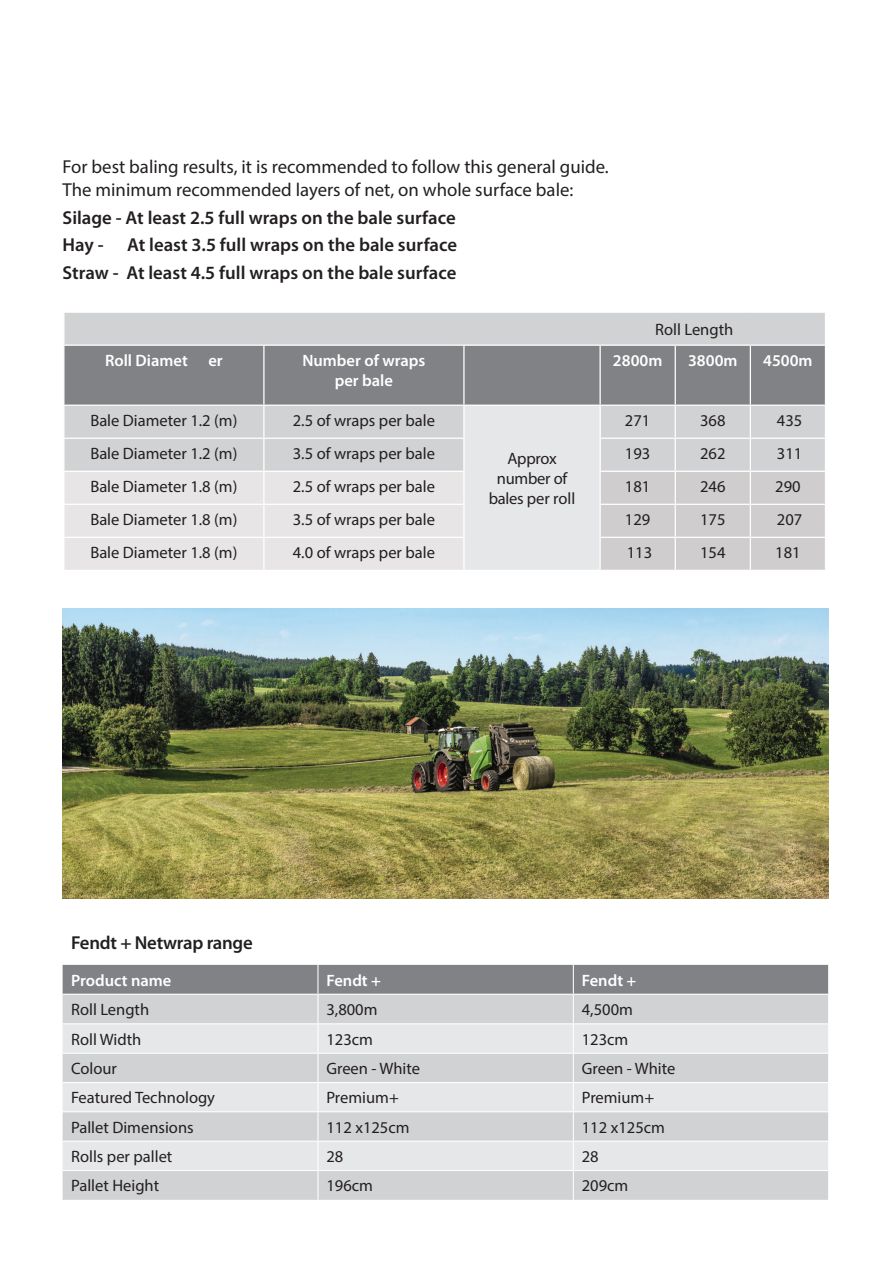
<style>
.page{position:relative;width:895px;height:1261px;background:#fff}
.page>*{position:absolute;margin:0;border:0;box-sizing:border-box;transform-origin:0 0}
.t1{font:600 18.75px "Myriad Pro";color:#231f20}
.t2{font:18.75px "Myriad Pro";color:#231f20}
.t3{font:16.5px "Myriad Pro";color:#231f20}
.t4{font:600 16.5px "Myriad Pro";color:#fff}
</style>
<div class="page">
<svg style="left:63px;top:965px;width:765px;height:234px;background:#d0d1d3"></svg>
<div style="left:64px;top:313px;width:760px;height:158px;background:#d1d2d4"></div>
<div style="left:64px;top:346px;width:760px;height:58px;background:#808285"></div>
<div style="left:463px;top:405px;width:137px;height:165px;background:#e6e7e9"></div>
<div style="left:600px;top:472px;width:224px;height:98px;background:#cfcdce"></div>
<div style="left:64px;top:472px;width:399px;height:98px;background:#e7e5e5"></div>
<hr style="left:750px;top:344px;width:75px;height:2px;background:#fff">
<hr style="left:675px;top:344px;width:75px;height:2px;background:#fff">
<hr style="left:749px;top:346px;width:1px;height:58px;background:#fff">
<hr style="left:600px;top:344px;width:75px;height:2px;background:#fff">
<hr style="left:674px;top:346px;width:1px;height:58px;background:#fff">
<hr style="left:463px;top:344px;width:137px;height:2px;background:#fff">
<hr style="left:599px;top:346px;width:1px;height:58px;background:#fff">
<hr style="left:264px;top:344px;width:199px;height:2px;background:#fff">
<hr style="left:463px;top:346px;width:1px;height:58px;background:#fff">
<hr style="left:63px;top:344px;width:201px;height:2px;background:#fff">
<hr style="left:263px;top:346px;width:1px;height:58px;background:#fff">
<hr style="left:750px;top:404px;width:75px;height:2px;background:#fff">
<hr style="left:675px;top:404px;width:75px;height:2px;background:#fff">
<hr style="left:749px;top:406px;width:1px;height:31px;background:#fff">
<hr style="left:600px;top:404px;width:75px;height:2px;background:#fff">
<hr style="left:674px;top:406px;width:1px;height:31px;background:#fff">
<hr style="left:463px;top:404px;width:137px;height:2px;background:#fff">
<hr style="left:599px;top:406px;width:1px;height:31px;background:#fff">
<hr style="left:264px;top:404px;width:199px;height:2px;background:#fff">
<hr style="left:463px;top:406px;width:1px;height:31px;background:#fff">
<hr style="left:63px;top:404px;width:201px;height:2px;background:#fff">
<hr style="left:263px;top:406px;width:1px;height:31px;background:#fff">
<hr style="left:750px;top:437px;width:75px;height:2px;background:#fff">
<hr style="left:675px;top:437px;width:75px;height:2px;background:#fff">
<hr style="left:749px;top:439px;width:1px;height:32px;background:#fff">
<hr style="left:599px;top:437px;width:76px;height:2px;background:#fff">
<hr style="left:674px;top:439px;width:1px;height:32px;background:#fff">
<hr style="left:599px;top:439px;width:1px;height:32px;background:#fff">
<hr style="left:264px;top:437px;width:200px;height:2px;background:#fff">
<hr style="left:463px;top:439px;width:1px;height:32px;background:#fff">
<hr style="left:63px;top:437px;width:201px;height:2px;background:#fff">
<hr style="left:263px;top:439px;width:1px;height:32px;background:#fff">
<hr style="left:749px;top:472px;width:1px;height:32px;background:#fff">
<hr style="left:599px;top:471px;width:76px;height:1px;background:#fff">
<hr style="left:674px;top:472px;width:1px;height:32px;background:#fff">
<hr style="left:599px;top:472px;width:1px;height:32px;background:#fff">
<hr style="left:264px;top:471px;width:200px;height:1px;background:#fff">
<hr style="left:463px;top:472px;width:1px;height:32px;background:#fff">
<hr style="left:263px;top:472px;width:1px;height:32px;background:#fff">
<hr style="left:750px;top:504px;width:75px;height:1px;background:#fff">
<hr style="left:675px;top:504px;width:75px;height:1px;background:#fff">
<hr style="left:749px;top:505px;width:1px;height:32px;background:#fff">
<hr style="left:599px;top:504px;width:76px;height:1px;background:#fff">
<hr style="left:674px;top:505px;width:1px;height:32px;background:#fff">
<hr style="left:599px;top:505px;width:1px;height:32px;background:#fff">
<hr style="left:264px;top:504px;width:200px;height:1px;background:#fff">
<hr style="left:463px;top:505px;width:1px;height:32px;background:#fff">
<hr style="left:63px;top:504px;width:201px;height:1px;background:#fff">
<hr style="left:263px;top:505px;width:1px;height:32px;background:#fff">
<hr style="left:750px;top:537px;width:75px;height:1px;background:#fff">
<hr style="left:675px;top:537px;width:75px;height:1px;background:#fff">
<hr style="left:749px;top:538px;width:1px;height:32px;background:#fff">
<hr style="left:599px;top:537px;width:76px;height:1px;background:#fff">
<hr style="left:674px;top:538px;width:1px;height:32px;background:#fff">
<hr style="left:599px;top:538px;width:1px;height:32px;background:#fff">
<hr style="left:264px;top:537px;width:200px;height:1px;background:#fff">
<hr style="left:463px;top:538px;width:1px;height:32px;background:#fff">
<hr style="left:63px;top:537px;width:201px;height:1px;background:#fff">
<hr style="left:263px;top:538px;width:1px;height:32px;background:#fff">
<img style="left:63px;top:608px;width:765px;height:290px">
<p class="t2" style="left:63px;top:155px;width:547px">For best baling results, it is recommended to follow this general guide.</p>
<p class="t2" style="left:63px;top:178px;width:512px">The minimum recommended layers of net, on whole surface bale:</p>
<p class="t1" style="left:63px;top:207px;width:394px">Silage - At least 2.5 full wraps on the bale surface</p>
<p class="t1" style="left:63px;top:235px;width:396px">Hay - At least 3.5 full wraps on the bale surface</p>
<p class="t1" style="left:63px;top:262px;width:395px">Straw - At least 4.5 full wraps on the bale surface</p>
<p class="t3" style="left:655px;top:319px;width:80px">Roll Length</p>
<p class="t4" style="left:105px;top:351px;width:119px">Roll Diamet er</p>
<p class="t4" style="left:302px;top:351px;width:124px">Number of wraps</p>
<p class="t4" style="left:612px;top:351px;width:51px">2800m</p>
<p class="t4" style="left:687px;top:351px;width:51px">3800m</p>
<p class="t4" style="left:762px;top:351px;width:51px">4500m</p>
<p class="t4" style="left:334px;top:371px;width:60px">per bale</p>
<p class="t3" style="left:90px;top:410px;width:148px">Bale Diameter 1.2 (m)</p>
<p class="t3" style="left:293px;top:410px;width:144px">2.5 of wraps per bale</p>
<p class="t3" style="left:90px;top:443px;width:148px">Bale Diameter 1.2 (m)</p>
<p class="t3" style="left:293px;top:443px;width:144px">3.5 of wraps per bale</p>
<p class="t3" style="left:624px;top:443px;width:27px">193</p>
<p class="t3" style="left:699px;top:443px;width:27px">262</p>
<p class="t3" style="left:776px;top:443px;width:27px">311</p>
<p class="t3" style="left:90px;top:476px;width:148px">Bale Diameter 1.8 (m)</p>
<p class="t3" style="left:293px;top:476px;width:144px">2.5 of wraps per bale</p>
<p class="t3" style="left:624px;top:476px;width:27px">181</p>
<p class="t3" style="left:699px;top:476px;width:27px">246</p>
<p class="t3" style="left:774px;top:476px;width:27px">290</p>
<p class="t3" style="left:90px;top:509px;width:148px">Bale Diameter 1.8 (m)</p>
<p class="t3" style="left:293px;top:509px;width:144px">3.5 of wraps per bale</p>
<p class="t3" style="left:624px;top:509px;width:27px">129</p>
<p class="t3" style="left:699px;top:509px;width:27px">175</p>
<p class="t3" style="left:776px;top:509px;width:27px">207</p>
<p class="t3" style="left:90px;top:542px;width:148px">Bale Diameter 1.8 (m)</p>
<p class="t3" style="left:293px;top:542px;width:144px">4.0 of wraps per bale</p>
<p class="t3" style="left:626px;top:542px;width:27px">113</p>
<p class="t3" style="left:699px;top:542px;width:27px">154</p>
<p class="t3" style="left:774px;top:542px;width:27px">181</p>
<p class="t3" style="left:624px;top:410px;width:27px">271</p>
<p class="t3" style="left:699px;top:410px;width:27px">368</p>
<p class="t3" style="left:776px;top:410px;width:27px">435</p>
<p class="t3" style="left:507px;top:448px;width:51px">Approx</p>
<p class="t3" style="left:496px;top:468px;width:72px">number of</p>
<p class="t3" style="left:488px;top:488px;width:88px">bales per roll</p>
<p class="t1" style="left:71px;top:932px;width:183px">Fendt + Netwrap range</p>
<p class="t4" style="left:71px;top:971px;width:102px">Product name</p>
<p class="t4" style="left:326px;top:971px;width:56px">Fendt +</p>
<p class="t4" style="left:581px;top:971px;width:56px">Fendt +</p>
<p class="t3" style="left:71px;top:999px;width:80px">Roll Length</p>
<p class="t3" style="left:326px;top:999px;width:53px">3,800m</p>
<p class="t3" style="left:581px;top:999px;width:53px">4,500m</p>
<p class="t3" style="left:71px;top:1029px;width:72px">Roll Width</p>
<p class="t3" style="left:326px;top:1029px;width:48px">123cm</p>
<p class="t3" style="left:581px;top:1029px;width:48px">123cm</p>
<p class="t3" style="left:71px;top:1058px;width:47px">Colour</p>
<p class="t3" style="left:326px;top:1058px;width:95px">Green - White</p>
<p class="t3" style="left:581px;top:1058px;width:95px">Green - White</p>
<p class="t3" style="left:71px;top:1087px;width:145px">Featured Technology</p>
<p class="t3" style="left:326px;top:1087px;width:74px">Premium+</p>
<p class="t3" style="left:581px;top:1087px;width:74px">Premium+</p>
<p class="t3" style="left:71px;top:1117px;width:124px">Pallet Dimensions</p>
<p class="t3" style="left:326px;top:1117px;width:85px">112 x125cm</p>
<p class="t3" style="left:581px;top:1117px;width:85px">112 x125cm</p>
<p class="t3" style="left:71px;top:1146px;width:103px">Rolls per pallet</p>
<p class="t3" style="left:326px;top:1146px;width:18px">28</p>
<p class="t3" style="left:581px;top:1146px;width:18px">28</p>
<p class="t3" style="left:71px;top:1175px;width:89px">Pallet Height</p>
<p class="t3" style="left:326px;top:1175px;width:48px">196cm</p>
<p class="t3" style="left:581px;top:1175px;width:48px">209cm</p>
</div>
